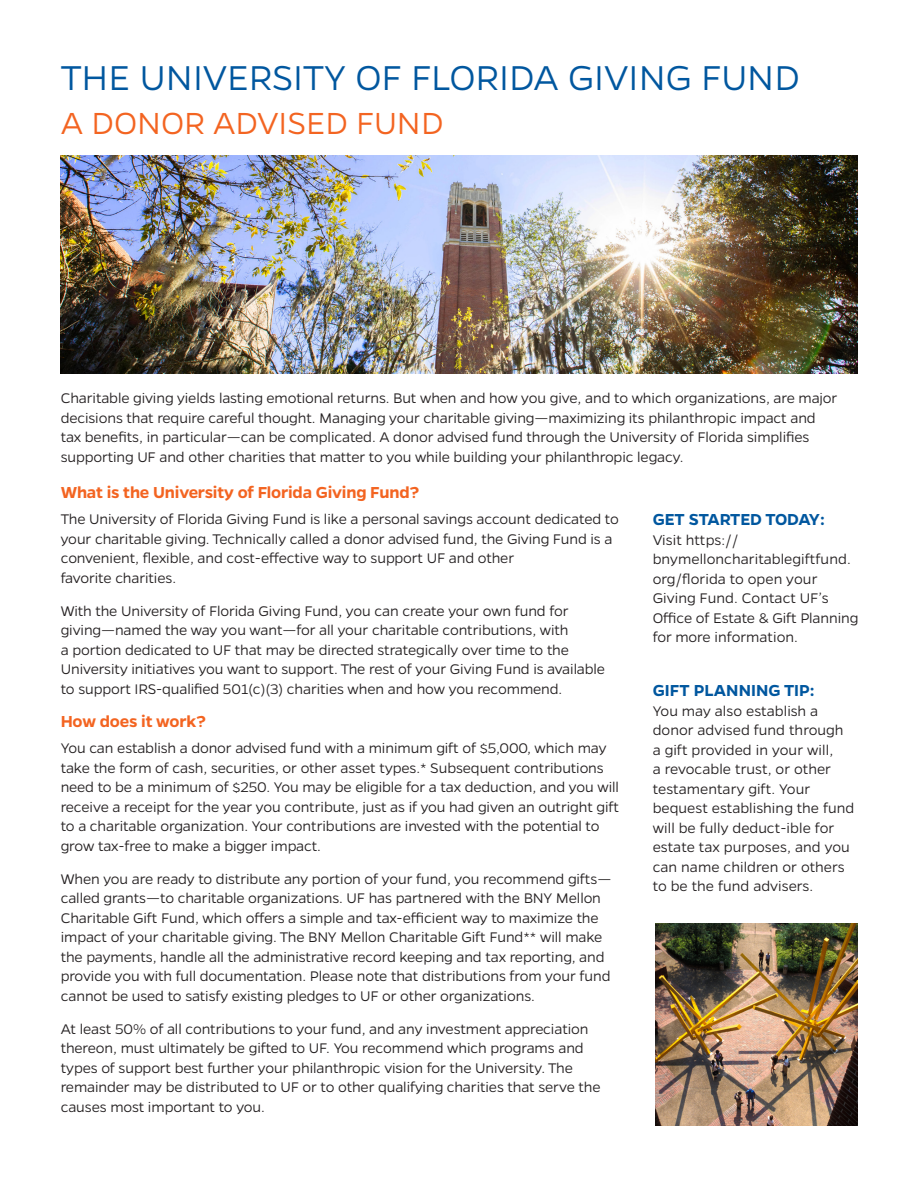
<style>
.page{position:relative;width:918px;height:1188px;background:#fff}
.page>*{position:absolute;margin:0;border:0;box-sizing:border-box;transform-origin:0 0}
.t1{font:300 39px "Gentona";letter-spacing:-.005em;color:#01579f}
.t2{font:300 34.5px "Gentona";letter-spacing:-.005em;color:#f36421}
.t3{font:600 18px "Gentona";letter-spacing:-.01em;color:#f36421}
.t4{font:600 18px "Gentona";letter-spacing:-.005em;color:#01579f}
.t5{font:300 15.75px/19.5px "Gentona";letter-spacing:-.005em;color:#231f20}
</style>
<div class="page">
<img style="left:61px;top:156px;width:796px;height:217px">
<img style="left:656px;top:923px;width:201px;height:203px">
<p class="t1" style="left:61px;top:56px;width:741px">THE UNIVERSITY OF FLORIDA GIVING FUND</p>
<p class="t2" style="left:61px;top:104px;width:384px">A DONOR ADVISED FUND</p>
<p class="t5" style="left:61px;top:388px;width:778px">Charitable giving yields lasting emotional returns. But when and how you give, and to which organizations, are major decisions that require careful thought. Managing your charitable giving—maximizing its philanthropic impact and tax benefits, in particular—can be complicated. A donor advised fund through the University of Florida simplifies supporting UF and other charities that matter to you while building your philanthropic legacy.</p>
<p class="t3" style="left:61px;top:482px;width:360px">What is the University of Florida Giving Fund?</p>
<p class="t5" style="left:61px;top:510px;width:560px">The University of Florida Giving Fund is like a personal savings account dedicated to your charitable giving. Technically called a donor advised fund, the Giving Fund is a convenient, flexible, and cost-effective way to support UF and other<br>favorite charities.</p>
<p class="t5" style="left:61px;top:601px;width:546px">With the University of Florida Giving Fund, you can create your own fund for giving—named the way you want—for all your charitable contributions, with<br>a portion dedicated to UF that may be directed strategically over time to the University initiatives you want to support. The rest of your Giving Fund is available to support IRS-qualified 501(c)(3) charities when and how you recommend.</p>
<p class="t3" style="left:61px;top:711px;width:147px">How does it work?</p>
<p class="t5" style="left:61px;top:738px;width:560px">You can establish a donor advised fund with a minimum gift of $5,000, which may take the form of cash, securities, or other asset types.* Subsequent contributions need to be a minimum of $250. You may be eligible for a tax deduction, and you will receive a receipt for the year you contribute, just as if you had given an outright gift to a charitable organization. Your contributions are invested with the potential to grow tax-free to make a bigger impact.</p>
<p class="t5" style="left:61px;top:869px;width:552px">When you are ready to distribute any portion of your fund, you recommend gifts— called grants—to charitable organizations. UF has partnered with the BNY Mellon Charitable Gift Fund, which offers a simple and tax-efficient way to maximize the impact of your charitable giving. The BNY Mellon Charitable Gift Fund** will make the payments, handle all the administrative record keeping and tax reporting, and provide you with full documentation. Please note that distributions from your fund cannot be used to satisfy existing pledges to UF or other organizations.</p>
<p class="t5" style="left:61px;top:1019px;width:541px">At least 50% of all contributions to your fund, and any investment appreciation thereon, must ultimately be gifted to UF. You recommend which programs and types of support best further your philanthropic vision for the University. The remainder may be distributed to UF or to other qualifying charities that serve the causes most important to you.</p>
<p class="t4" style="left:653px;top:509px;width:174px">GET STARTED TODAY:</p>
<p class="t5" style="left:653px;top:530px;width:207px">Visit https:// bnymelloncharitablegiftfund. org/florida to open your<br>Giving Fund. Contact UF’s<br>Office of Estate &amp; Gift Planning for more information.</p>
<p class="t4" style="left:653px;top:680px;width:163px">GIFT PLANNING TIP:</p>
<p class="t5" style="left:653px;top:701px;width:203px">You may also establish a donor advised fund through a gift provided in your will,<br>a revocable trust, or other testamentary gift. Your bequest establishing the fund will be fully deduct-ible for estate tax purposes, and you can name children or others to be the fund advisers.</p>
</div>
